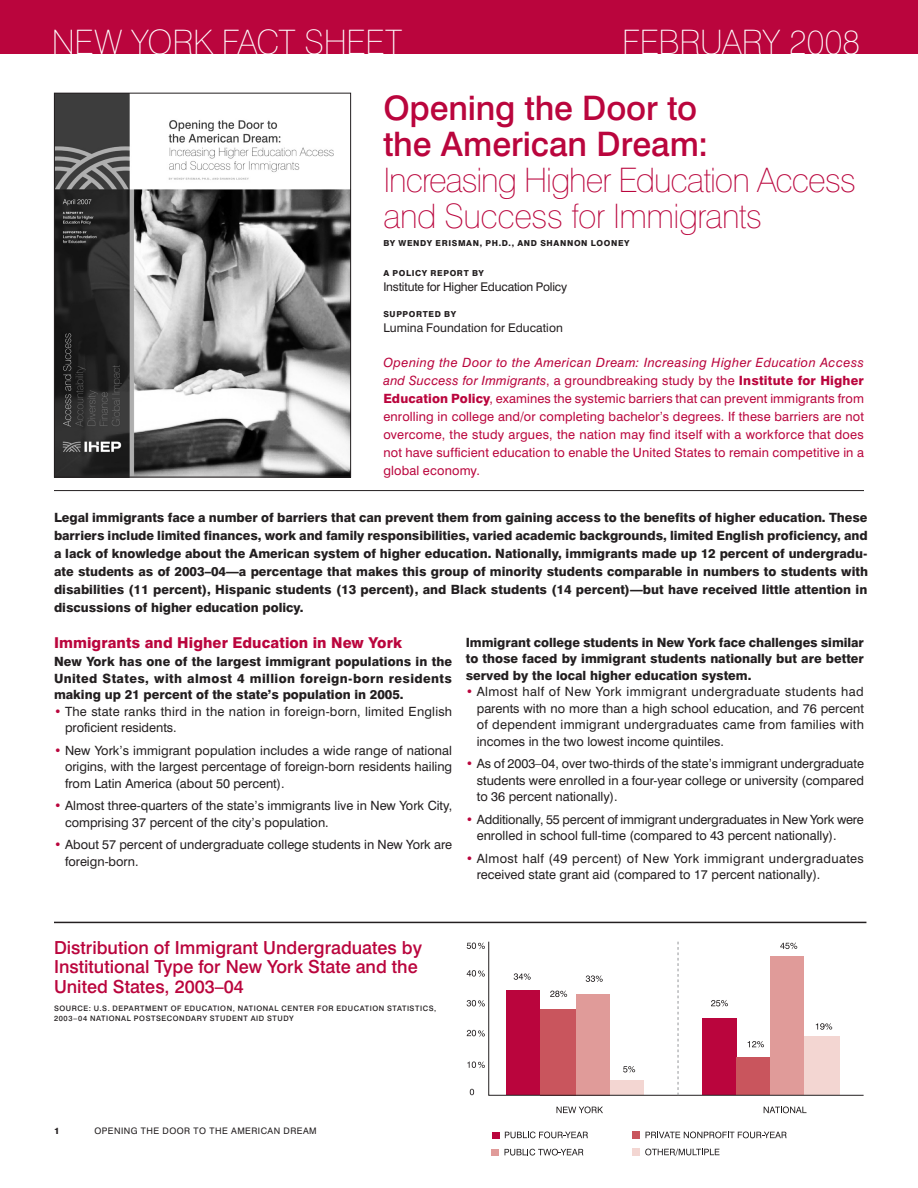
<style>
.page{position:relative;width:918px;height:1188px;background:#fff}
.page>*{position:absolute;margin:0;border:0;box-sizing:border-box;transform-origin:0 0}
.t1{font:100 33.75px/36px "Swiss 721 BT";letter-spacing:-.03em;color:#ba053d}
.t2{font:100 33.75px "Swiss 721 BT";letter-spacing:-.005em;color:#fff}
.chart_title{font:500 18px/19.5px "Swiss 721 BT";color:#ba053d}
.subhead{font:800 15px "Swiss 721 BT";letter-spacing:.005em;color:#ba053d}
.text{font:800 12.75px/18px "Swiss 721 BT";color:#231f20;text-align:justify}
.text-2{font:12.75px/16.5px "Swiss 721 BT";color:#231f20}
.subhead-2{font:12.75px/18px "Swiss 721 BT";letter-spacing:.015em;color:#ba053d;text-align:justify}
.text-3{font:12.75px/16.5px "Swiss 721 BT";letter-spacing:.025em;color:#231f20}
.t3{font:12px "Swiss 721 BT";color:#231f20}
.text-4{font:9px "Swiss 721 BT";letter-spacing:.05em;color:#231f20}
.text-5{font:800 9px "Swiss 721 BT";color:#231f20}
.t4{font:800 8.25px "Swiss 721 BT";letter-spacing:.08em;color:#231f20}
.t5{font:500 7.5px "Swiss 721 BT";letter-spacing:.075em;color:#231f20}
.s1{font-weight:500}
.s2{font-style:italic}
.s3{font-weight:800}
.s4{color:#ba053d}
</style>
<div class="page">
<div style="left:0;top:0;width:918px;height:54px;background:#ba053d"></div>
<img style="left:56px;top:95px;width:293px;height:380px">
<div style="left:54px;top:93px;width:297px;height:384px;border:1px solid #231f20"></div>
<hr style="left:54px;top:490px;width:810px;height:1px;background:#231f20">
<hr style="left:54px;top:922px;width:812px;height:1px;background:#231f20">
<svg style="left:470px;top:1089px;width:4px;height:6px"></svg>
<svg style="left:556px;top:1106px;width:47px;height:7px"></svg>
<svg style="left:764px;top:1106px;width:43px;height:7px"></svg>
<div style="left:492px;top:1132px;width:7px;height:7px;background:#ba053d"></div>
<svg style="left:505px;top:1132px;width:83px;height:6px"></svg>
<div style="left:633px;top:1132px;width:7px;height:7px;background:#c9555d"></div>
<svg style="left:646px;top:1132px;width:141px;height:6px"></svg>
<div style="left:633px;top:1149px;width:7px;height:7px;background:#f3d6d2"></div>
<svg style="left:645px;top:1149px;width:74px;height:7px"></svg>
<svg style="left:488px;top:941px;width:376px;height:155px"></svg>
<svg style="left:678px;top:942px;width:1px;height:153px"></svg>
<div style="left:492px;top:1149px;width:7px;height:7px;background:#e09b99"></div>
<svg style="left:505px;top:1149px;width:78px;height:7px"></svg>
<svg style="left:467px;top:943px;width:18px;height:6px"></svg>
<svg style="left:467px;top:970px;width:18px;height:7px"></svg>
<svg style="left:467px;top:1000px;width:18px;height:7px"></svg>
<svg style="left:467px;top:1030px;width:18px;height:7px"></svg>
<svg style="left:467px;top:1062px;width:18px;height:6px"></svg>
<p class="t2" style="left:52px;top:22px;width:292px">NEW YORK Fact Shee</p>
<p class="t2" style="left:385px;top:22px;width:19px">t</p>
<p class="t2" style="left:622px;top:22px;width:239px">FEBRUARY 2008</p>
<p class="t1" style="left:383px;top:90px;width:474px"><span class="s1">Opening the Door to<br>the American Dream:<br></span>Increasing Higher Education Access and Success for Immigrants</p>
<p class="t4" style="left:383px;top:238px;width:235px">By Wen dy Erisman, Ph.D., and Shannon Looney</p>
<p class="t4" style="left:383px;top:268px;width:96px">a Policy report by</p>
<p class="t3" style="left:383px;top:280px;width:185px">I nstitute for Higher Education Policy</p>
<p class="t4" style="left:383px;top:309px;width:14px">Supp</p>
<p class="t4" style="left:409px;top:309px;width:43px">orted by</p>
<p class="t3" style="left:383px;top:320px;width:181px">Lumina Foundation for Education</p>
<p class="subhead-2" style="left:383px;top:353px;width:482px"><span class="s2">Opening the Door to the American Dream: Increasing Higher Education Access and Success for Immigrants</span>, a groundbreaking study by the <span class="s3">Institute for Higher Education Policy</span>, examines the systemic barriers that can prevent immigrants from enrolling in college and/or completing bachelor’s degrees. If these barriers are not overcome, the study argues, the nation may find itself with a workforce that does not have sufficient education to enable the United States to remain competitive in a global economy.</p>
<p class="text" style="left:54px;top:508px;width:816px">Legal immigrants face a number of barriers that can prevent them from gaining access to the benefits of higher education. These barriers include limited finances, work and family responsibilities, varied academic backgrounds, limited English proficiency, and a lack of knowledge about the American system of higher education. Nationally, immigrants made up 12 percent of undergradu&shy;ate students as of 2003–04—a percentage that makes this group of minority students comparable in numbers to students with disabilities (11 percent), Hispanic students (13 percent), and Black students (14 percent)—but have received little attention in discussions of higher education policy.</p>
<p class="subhead" style="left:54px;top:634px;width:350px">Immigrants and Higher Education in New York</p>
<p class="text" style="left:54px;top:653px;width:400px;line-height:16.5px">New York has one of the largest immigrant populations in the United States, with almost 4 million foreign-born residents making up 21 percent of the state’s population in 2005.</p>
<p class="text-2" style="left:65px;top:703px;width:389px;text-indent:-11px"><span class="s4">•</span> The state ranks third in the nation in foreign-born, limited English proficient residents.</p>
<p class="text-2" style="left:65px;top:742px;width:389px;text-align:justify;text-indent:-11px"><span class="s4">•</span> New York’s immigrant population includes a wide range of national origins, with the largest percentage of foreign-born residents hailing from Latin America (about 50 percent).</p>
<p class="text-2" style="left:65px;top:797px;width:389px;text-indent:-11px"><span class="s4">•</span> Almost three-quarters of the state’s immigrants live in New York City, comprising 37 percent of the city’s population.</p>
<p class="text-2" style="left:65px;top:836px;width:389px;text-indent:-11px"><span class="s4">•</span> About 57 percent of undergraduate college students in New York are foreign-born.</p>
<p class="text" style="left:466px;top:634px;width:400px;line-height:16.5px">Immigrant college students in New York face challenges similar to those faced by immigrant students nationally but are better served by the local higher education system.</p>
<p class="text-2" style="left:477px;top:683px;width:389px;text-align:justify;text-indent:-11px"><span class="s4">•</span> Almost half of New York immigrant undergraduate students had parents with no more than a high school education, and 76 percent of dependent immigrant undergraduates came from families with incomes in the two lowest income quintiles.</p>
<p class="text-2" style="left:477px;top:755px;width:389px;text-align:justify;text-indent:-11px"><span class="s4">•</span> As of 2003–04, over two-thirds of the state’s immigrant undergraduate students were enrolled in a four-year college or university (compared to 36 percent nationally).</p>
<p class="text-2" style="left:477px;top:811px;width:389px;text-indent:-11px"><span class="s4">•</span> Additionally, 55 percent of immigrant undergraduates in New York were enrolled in school full-time (compared to 43 percent nationally).</p>
<p class="text-3" style="left:477px;top:850px;width:389px;text-indent:-11px"><span class="s4">•</span> Almost half (49 percent) of New York immigrant undergraduates received state grant aid (compared to 17 percent nationally).</p>
<p class="chart_title" style="left:54px;top:937px;width:370px">Distribution of Immigrant Undergraduates by<br>Institutional Type for New York State and the<br>United States, 2003–04</p>
<p class="t5" style="left:54px;top:1003px;width:137px">Sou rce: U.S. Department of Edu</p>
<p class="t5" style="left:202px;top:1003px;width:12px">cation</p>
<p class="t5" style="left:233px;top:1003px;width:12px">, nationa</p>
<p class="t5" style="left:274px;top:1003px;width:92px">l center for education</p>
<p class="t5" style="left:387px;top:1003px;width:6px">statisti</p>
<p class="t5" style="left:423px;top:1003px;width:15px">cs,</p>
<p class="t5" style="left:54px;top:1014px;width:43px">2003–04 nationa</p>
<p class="t5" style="left:127px;top:1014px;width:19px">l posts</p>
<p class="t5" style="left:162px;top:1014px;width:19px">econda</p>
<p class="t5" style="left:197px;top:1014px;width:20px">ry stud</p>
<p class="t5" style="left:232px;top:1014px;width:25px">ent aid</p>
<p class="t5" style="left:267px;top:1014px;width:7px">study</p>
<p class="text-5" style="left:54px;top:1125px;width:7px">1</p>
<p class="text-4" style="left:94px;top:1125px;width:224px">Opening the Door to the American Dream</p>
</div>
